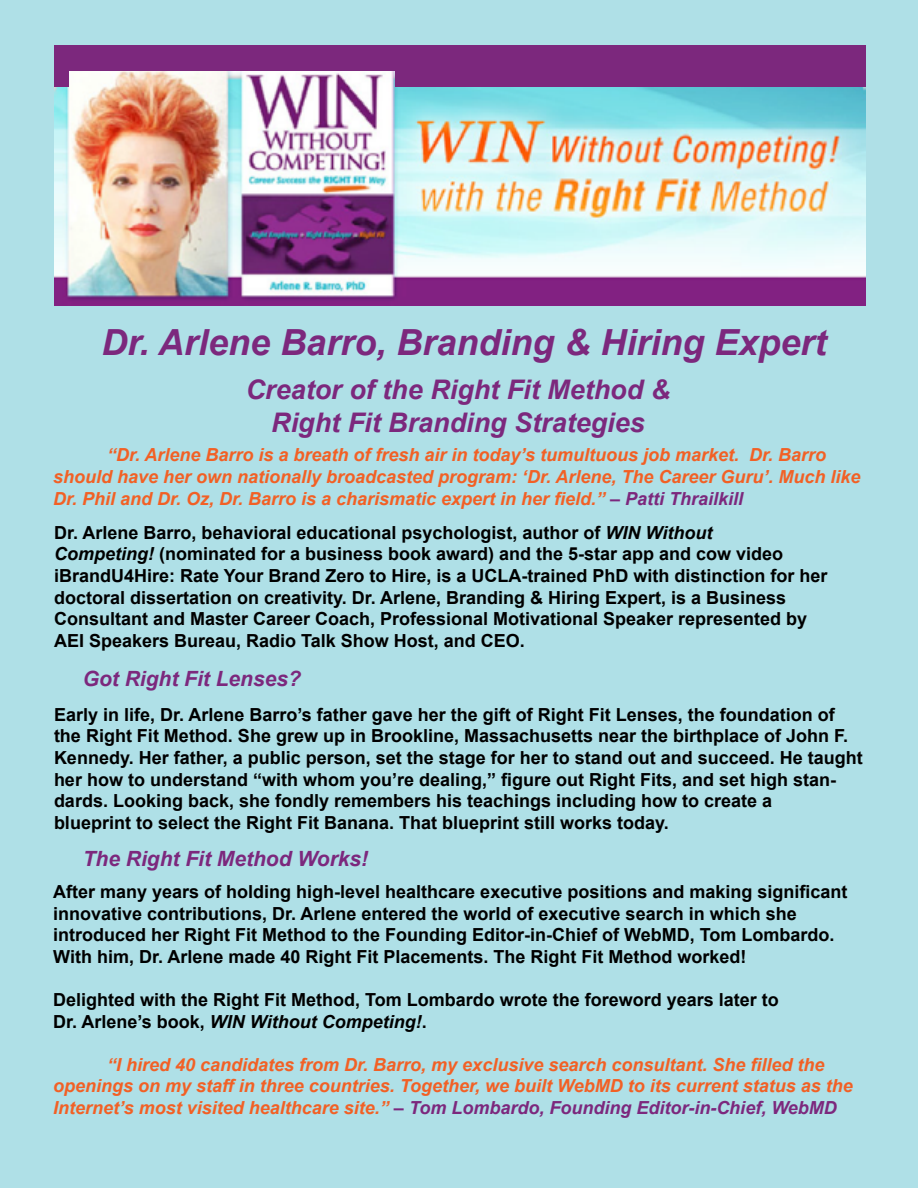
<style>
.page{position:relative;width:918px;height:1188px;background:#afe0e7}
.page>*{position:absolute;margin:0;border:0;box-sizing:border-box;transform-origin:0 0}
.t1{font:italic 700 36px "Arial";color:#7c287d}
.t2{font:italic 700 27px/32.4px "Arial";color:#7c287d;text-align:center}
.t3{font:italic 700 21px "Arial";color:#7c287d}
.t4{font:700 18px/21.6px "Arial";color:#000}
.t5{font:italic 700 18px/21.6px "Arial";color:#f26025}
.s1{color:#7c287d}
.s2{font-style:italic}
</style>
<div class="page">
<img style="left:54px;top:71px;width:811px;height:234px">
<div style="left:54px;top:46px;width:811px;height:25px;background:#7c287d"></div>
<div style="left:395px;top:68px;width:470px;height:19px;background:#7c287d"></div>
<div style="left:54px;top:68px;width:14px;height:19px;background:#7c287d"></div>
<h1 class="t1" style="left:102px;top:319px;width:726px">Dr. Arlene Barro, Branding &amp; Hiring Expert</h1>
<h2 class="t2" style="left:246px;top:375px;width:426px">Creator of the Right Fit Method &amp;<br>Right Fit Branding Strategies</h2>
<p class="t5" style="left:53px;top:445px;width:809px;text-indent:54px">“Dr. Arlene Barro is a breath of fresh air in today’s tumultuous job market. Dr. Barro should have her own nationally broadcasted program: ‘Dr. Arlene, The Career Guru’. Much like<br>Dr. Phil and Dr. Oz, Dr. Barro is a charismatic expert in her field.” <span class="s1">– Patti Thrailkill</span></p>
<p class="t4" style="left:54px;top:522px;width:775px">Dr. Arlene Barro, behavioral educational psychologist, author of <span class="s2">WIN Without<br>Competing!</span> (nominated for a business book award) and the 5-star app and cow video iBrandU4Hire: Rate Your Brand Zero to Hire, is a UCLA-trained PhD with distinction for her doctoral dissertation on creativity. Dr. Arlene, Branding &amp; Hiring Expert, is a Business Consultant and Master Career Coach, Professional Motivational Speaker represented by AEI Speakers Bureau, Radio Talk Show Host, and CEO.</p>
<p class="t3" style="left:83px;top:665px;width:220px">Got Right Fit Lenses?</p>
<p class="t4" style="left:54px;top:704px;width:810px">Early in life, Dr. Arlene Barro’s father gave her the gift of Right Fit Lenses, the foundation of the Right Fit Method. She grew up in Brookline, Massachusetts near the birthplace of John F.<br>Kennedy. Her father, a public person, set the stage for her to stand out and succeed. He taught her how to understand “with whom you’re dealing,” figure out Right Fits, and set high stan&shy;dards. Looking back, she fondly remembers his teachings including how to create a<br>blueprint to select the Right Fit Banana. That blueprint still works today.</p>
<p class="t3" style="left:83px;top:845px;width:287px">The Right Fit Method Works!</p>
<p class="t4" style="left:53px;top:881px;width:796px">After many years of holding high-level healthcare executive positions and making significant innovative contributions, Dr. Arlene entered the world of executive search in which she introduced her Right Fit Method to the Founding Editor-in-Chief of WebMD, Tom Lombardo.<br>With him, Dr. Arlene made 40 Right Fit Placements. The Right Fit Method worked!</p>
<p class="t4" style="left:53px;top:989px;width:727px">Delighted with the Right Fit Method, Tom Lombardo wrote the foreword years later to<br>Dr. Arlene’s book, <span class="s2">WIN Without Competing!</span>.</p>
<p class="t5" style="left:53px;top:1054px;width:801px;text-indent:54px">“I hired 40 candidates from Dr. Barro, my exclusive search consultant. She filled the openings on my staff in three countries. Together, we built WebMD to its current status as the<br>Internet’s most visited healthcare site.” <span class="s1">– Tom Lombardo, Founding Editor-in-Chief, WebMD</span></p>
</div>
